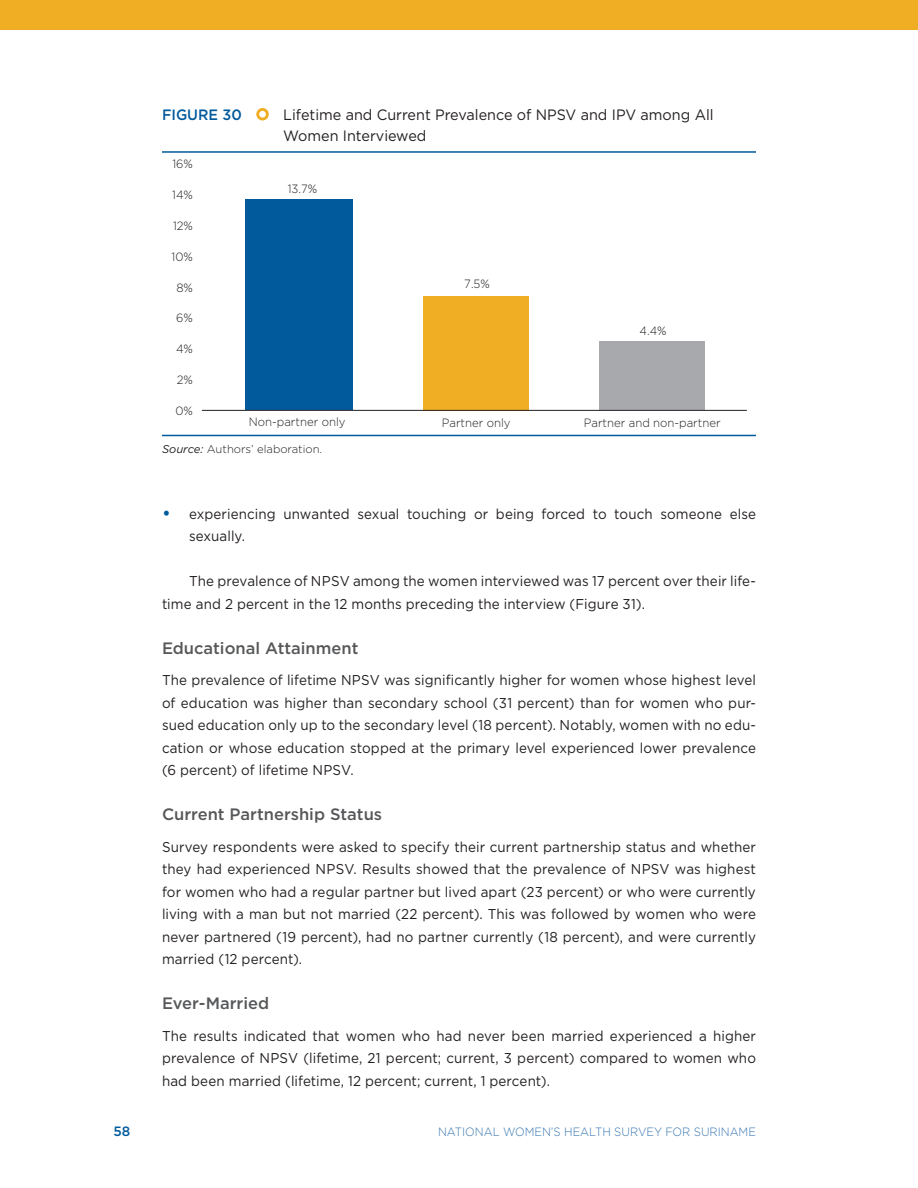
<style>
.page{position:relative;width:918px;height:1188px;background:#fff}
.page>*{position:absolute;margin:0;border:0;box-sizing:border-box;transform-origin:0 0}
.t1{font:500 16.5px "Gotham";color:#57585a}
.t2{font:15px/21px "Gotham";color:#231f20;scale:.96 1}
.t3{font:500 15px "Gotham";color:#005a9c;scale:.96 1}
.t4{font:14.25px/22.5px "Gotham";letter-spacing:.005em;color:#231f20;text-align:justify;scale:.94 1}
.t5{font:500 13.5px "Gotham";color:#005a9c}
.t6{font:300 12px "Gotham";color:#231f20;scale:.95 1}
.t7{font:300 12px "Gotham";color:#3675af;scale:.94 1}
.t8{font:300 11.25px "Gotham";color:#231f20}
.s1{font-weight:400;font-style:italic}
.s2{font-size:19.5px;color:#005a9c}
</style>
<div class="page">
<div style="left:0;top:0;width:918px;height:30px;background:#f0ae25"></div>
<hr style="left:162px;top:151px;width:594px;height:2px;background:#005a9c">
<hr style="left:162px;top:435px;width:594px;height:1px;background:#005a9c">
<div style="left:256px;top:108px;width:13px;height:12px;border:3px solid #f0ae25;border-radius:50%"></div>
<div style="left:245px;top:200px;width:108px;height:210px;background:#005a9c"></div>
<div style="left:599px;top:341px;width:106px;height:69px;background:#a8a9ad"></div>
<div style="left:423px;top:296px;width:105px;height:114px;background:#f0ae25"></div>
<hr style="left:202px;top:410px;width:545px;height:1px;background:#231f20">
<p class="t3" style="left:162px;top:105px;width:85px">FIGURE 30</p>
<p class="t2" style="left:283px;top:104px;width:450px">Lifetime and Current Prevalence of NPSV and IPV among All<br>Women Interviewed</p>
<p class="t6" style="left:172px;top:157px;width:23px">16%</p>
<p class="t6" style="left:172px;top:187px;width:23px">14%</p>
<p class="t6" style="left:173px;top:218px;width:22px">12%</p>
<p class="t6" style="left:172px;top:249px;width:24px">10%</p>
<p class="t6" style="left:176px;top:280px;width:19px">8%</p>
<p class="t6" style="left:176px;top:311px;width:19px">6%</p>
<p class="t6" style="left:176px;top:341px;width:19px">4%</p>
<p class="t6" style="left:177px;top:372px;width:18px">2%</p>
<p class="t6" style="left:175px;top:403px;width:20px">0%</p>
<p class="t6" style="left:288px;top:181px;width:33px">13.7%</p>
<p class="t6" style="left:464px;top:277px;width:28px">7.5%</p>
<p class="t6" style="left:640px;top:323px;width:30px">4.4%</p>
<p class="t6" style="left:249px;top:414px;width:103px">Non-partner only</p>
<p class="t6" style="left:442px;top:415px;width:74px">Partner only</p>
<p class="t6" style="left:584px;top:415px;width:145px">Partner and non-partner</p>
<p class="t8" style="left:162px;top:442px;width:162px"><span class="s1">Source:</span> Authors’ elaboration.</p>
<p class="t4" style="left:189px;top:502px;width:605px;text-indent:-27px"><span class="s2">•</span> experiencing unwanted sexual touching or being forced to touch someone else sexually.</p>
<p class="t4" style="left:162px;top:570px;width:633px;text-indent:27px">The prevalence of NPSV among the women interviewed was 17 percent over their life&shy;time and 2 percent in the 12 months preceding the interview (Figure 31).</p>
<p class="t1" style="left:162px;top:637px;width:198px">Educational Attainment</p>
<p class="t4" style="left:162px;top:669px;width:633px">The prevalence of lifetime NPSV was significantly higher for women whose highest level of education was higher than secondary school (31 percent) than for women who pur&shy;sued education only up to the secondary level (18 percent). Notably, women with no edu&shy;cation or whose education stopped at the primary level experienced lower prevalence (6 percent) of lifetime NPSV.</p>
<p class="t1" style="left:162px;top:804px;width:222px">Current Partnership Status</p>
<p class="t4" style="left:162px;top:835px;width:633px">Survey respondents were asked to specify their current partnership status and whether they had experienced NPSV. Results showed that the prevalence of NPSV was highest for women who had a regular partner but lived apart (23 percent) or who were currently living with a man but not married (22 percent). This was followed by women who were never partnered (19 percent), had no partner currently (18 percent), and were currently married (12 percent).</p>
<p class="t1" style="left:162px;top:993px;width:109px">Ever-Married</p>
<p class="t4" style="left:162px;top:1024px;width:633px">The results indicated that women who had never been married experienced a higher prevalence of NPSV (lifetime, 21 percent; current, 3 percent) compared to women who had been married (lifetime, 12 percent; current, 1 percent).</p>
<p class="t5" style="left:113px;top:1122px;width:18px">58</p>
<p class="t7" style="left:438px;top:1124px;width:340px">NATIONAL WOMEN’S HEALTH SURVEY FOR SURINAME</p>
</div>
